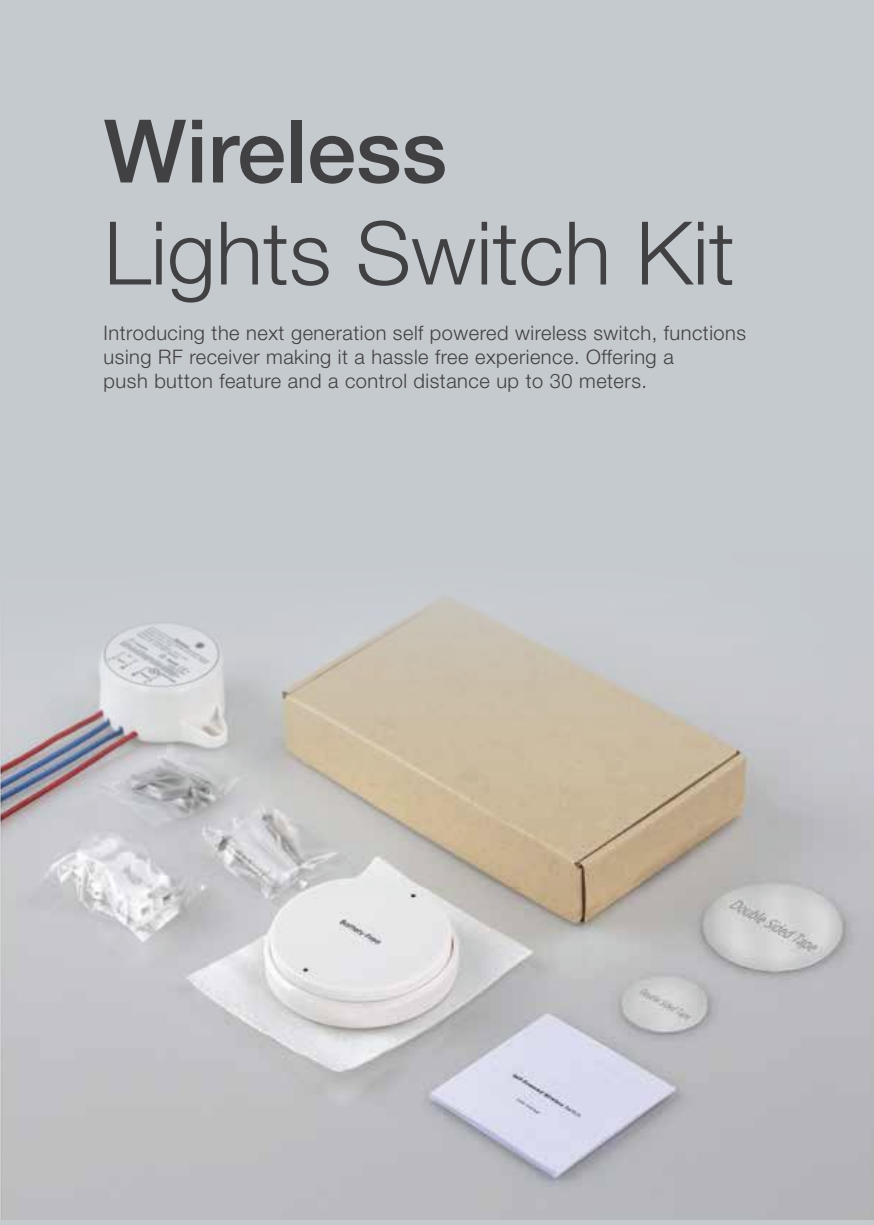
<style>
.page{position:relative;width:874px;height:1225px;background:#fff}
.page>*{position:absolute;margin:0;border:0;box-sizing:border-box;transform-origin:0 0}
.t1{font:300 87.8px "Helvetica Neue LT Pro";color:#414042}
.t2{font:500 87.8px "Helvetica Neue LT Pro";color:#414042}
.t3{font:300 20px/24px "Helvetica Neue LT Pro";letter-spacing:.025em;color:#414042}
</style>
<div class="page">
<div style="left:0;top:0;width:873px;height:1225px;background:#c5cacf"></div>
<img style="left:0;top:597px;width:873px;height:622px">
<h1 class="t2" style="left:104px;top:99px;width:345px">Wireless</h1>
<h1 class="t1" style="left:104px;top:199px;width:632px">Lights Switch Kit</h1>
<p class="t3" style="left:104px;top:320px;width:643px">Introducing the next generation self powered wireless switch, functions using RF receiver making it a hassle free experience. Offering a<br>push button feature and a control distance up to 30 meters.</p>
</div>
